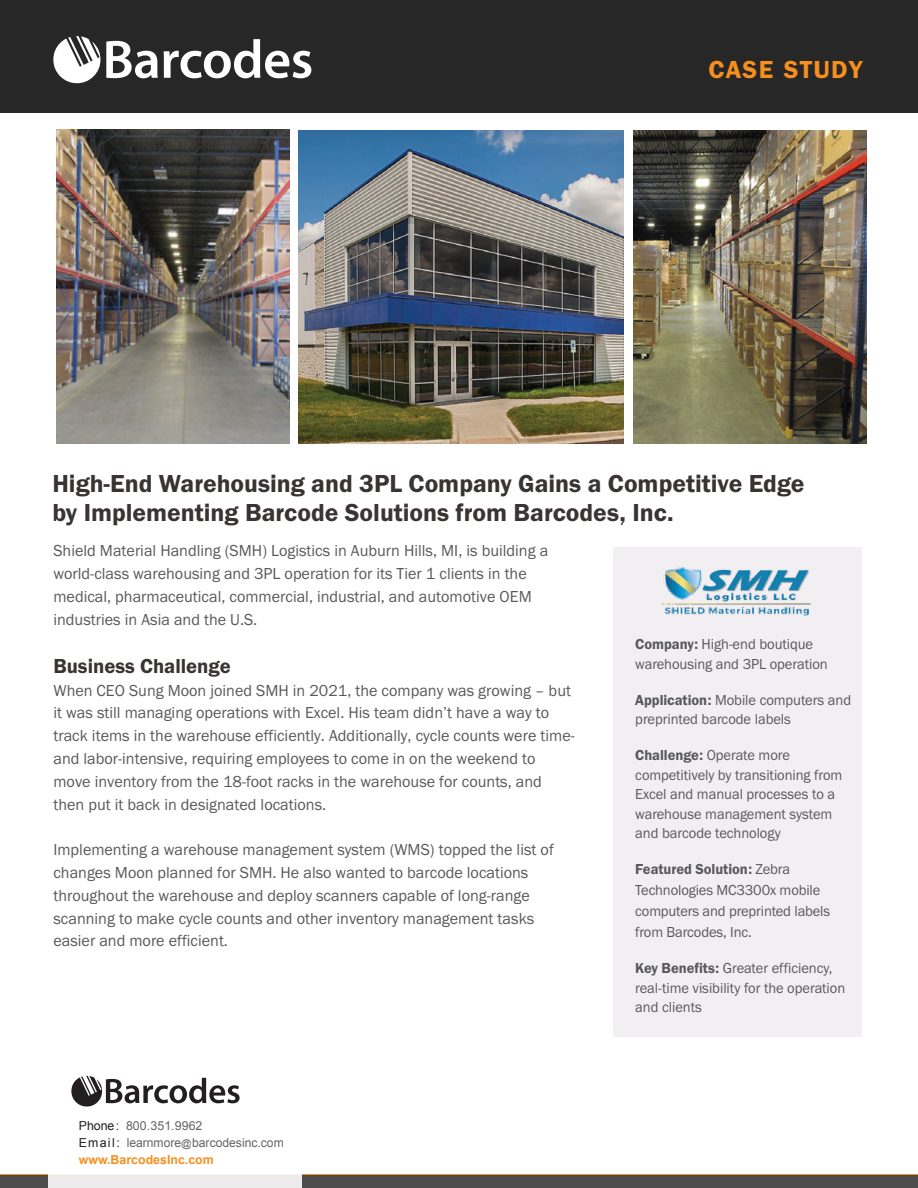
<style>
.page{position:relative;width:918px;height:1188px;background:#fff}
.page>*{position:absolute;margin:0;border:0;box-sizing:border-box;transform-origin:0 0}
.t1{font:25.5px/28.5px "Franklin Gothic URW Dem";color:#393433}
.t2{font:25.5px "Franklin Gothic URW Dem";letter-spacing:.05em;color:#f78f1e}
.t3{font:21px "Franklin Gothic URW Dem";color:#393433}
.t4{font:16.5px/22.8px "Franklin Gothic URW Boo";color:#58595b}
.t5{font:15px/19.5px "Franklin Gothic URW Boo";letter-spacing:-.005em;color:#58595b}
.t6{font:15px "Franklin Gothic URW Dem";letter-spacing:-.005em;color:#58595b}
.t7{font:12.3px/17.2px "Arial";color:#636466}
.s1{font-family:"Franklin Gothic URW Dem"}
.s2{font-family:"Franklin Gothic URW Boo"}
.s3{color:#231f20}
.s4{font-size:10.5px}
.s5{font-weight:700;color:#f78f1e}
</style>
<div class="page">
<svg style="left:0;top:1174px;width:918px;height:2px"></svg>
<div style="left:0;top:1176px;width:918px;height:12px;background:#4e4d4d"></div>
<div style="left:1px;top:0;width:917px;height:113px;background:#282727"></div>
<svg style="left:53px;top:36px;width:47px;height:47px"></svg>
<svg style="left:106px;top:39px;width:205px;height:39px"></svg>
<div style="left:614px;top:547px;width:248px;height:489px;background:#f1eff2"></div>
<div style="left:49px;top:1060px;width:253px;height:128px;background:#fff"></div>
<svg style="left:71px;top:1076px;width:169px;height:31px"></svg>
<img style="left:56px;top:130px;width:233px;height:314px">
<img style="left:633px;top:130px;width:233px;height:314px">
<img style="left:298px;top:130px;width:326px;height:313px">
<img style="left:661px;top:566px;width:151px;height:50px">
<h1 class="t2" style="left:709px;top:54px;width:155px">CASE STUDY</h1>
<h1 class="t1" style="left:52px;top:469px;width:754px">High-End Warehousing and 3PL Company Gains a Competitive Edge by Implementing Barcode Solutions from Barcodes, Inc.</h1>
<p class="t4" style="left:53px;top:539px;width:496px">Shield Material Handling (SMH) Logistics in Auburn Hills, MI, is building a world-class warehousing and 3PL operation for its Tier 1 clients in the medical, pharmaceutical, commercial, industrial, and automotive OEM industries in Asia and the U.S.</p>
<p class="t3" style="left:53px;top:653px;width:179px">Business Challenge</p>
<p class="t4" style="left:53px;top:678px;width:523px">When CEO Sung Moon joined SMH in 2021, the company was growing – but it was still managing operations with Excel. His team didn’t have a way to track items in the warehouse efficiently. Additionally, cycle counts were time&shy;and labor-intensive, requiring employees to come in on the weekend to move inventory from the 18-foot racks in the warehouse for counts, and then put it back in designated locations.</p>
<p class="t4" style="left:53px;top:838px;width:502px">Implementing a warehouse management system (WMS) topped the list of changes Moon planned for SMH. He also wanted to barcode locations throughout the warehouse and deploy scanners capable of long-range scanning to make cycle counts and other inventory management tasks easier and more efficient.</p>
<p class="t5" style="left:635px;top:634px;width:194px"><span class="s1">Company:</span> High-end boutique warehousing and 3PL operation</p>
<p class="t5" style="left:635px;top:690px;width:217px"><span class="s1">Application:</span> Mobile computers and preprinted barcode labels</p>
<p class="t5" style="left:635px;top:745px;width:209px"><span class="s1">Challenge:</span> Operate more competitively by transitioning from<br>Excel and manual processes to a warehouse management system and barcode technology</p>
<p class="t6" style="left:635px;top:860px;width:156px">Featured Solution: <span class="s2">Zebra</span></p>
<p class="t5" style="left:635px;top:880px;width:196px;line-height:21px">Technologies MC3300x mobile computers and preprinted labels from Barcodes, Inc.</p>
<p class="t5" style="left:635px;top:958px;width:211px"><span class="s1">Key Benefits:</span> Greater efficiency, real-time visibility for the operation and clients</p>
<p class="t7" style="left:79px;top:1117px;width:207px"><span class="s3">Phone:</span> 800.351.9962<br><span class="s3">Emai l :</span> learnmore<span class="s4">@</span>barcodesinc.com <span class="s5">www.BarcodesInc.com</span></p>
</div>
